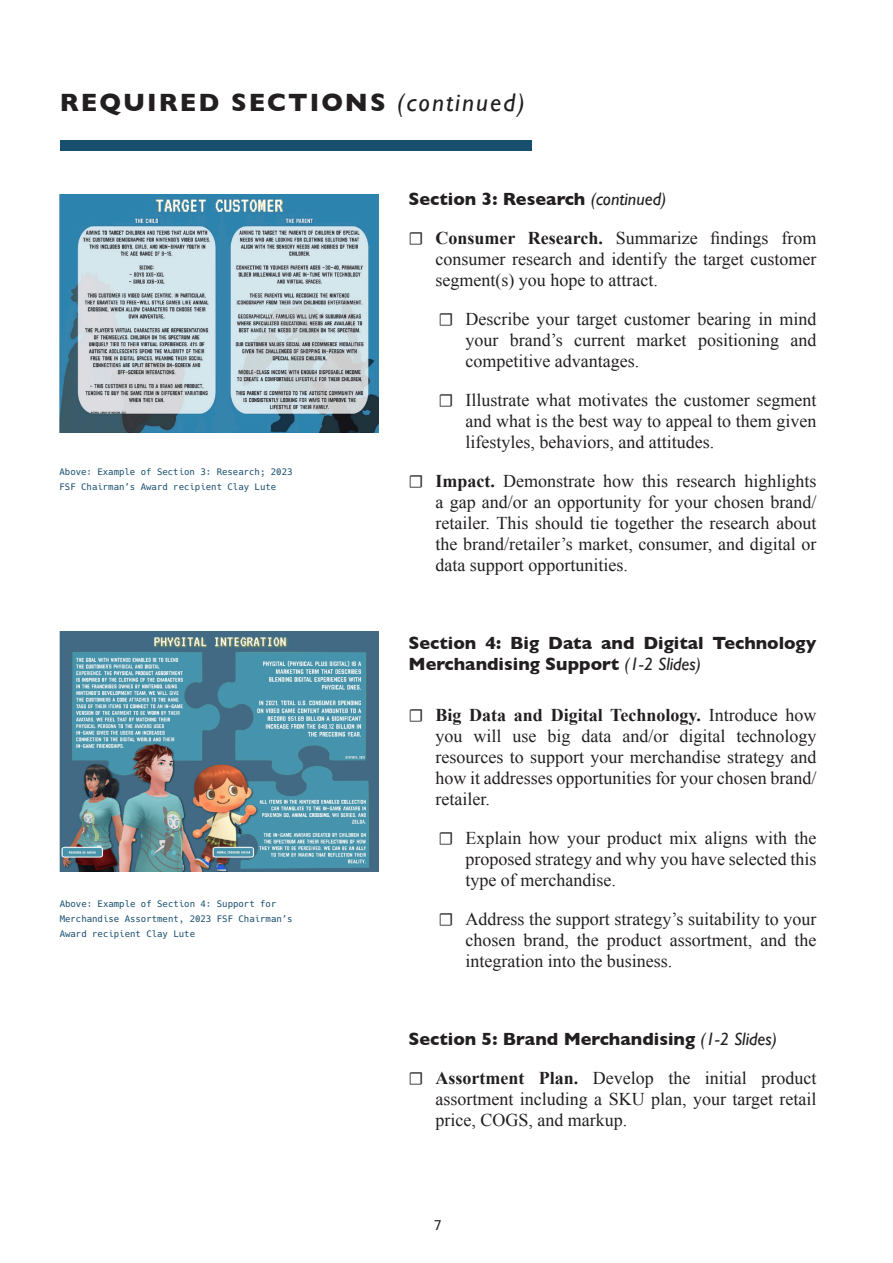
<style>
.page{position:relative;width:893px;height:1263px;background:#fff}
.page>*{position:absolute;margin:0;border:0;box-sizing:border-box;transform-origin:0 0}
.Headline_-_Small{font:700 25.5px "Gill Sans";letter-spacing:.08em;color:#231f20}
.t1{font:18px/21px "Times New Roman";color:#231f20;text-align:justify}
.Body_Text_-_For_Excerpt{font:700 18px/21px "Gill Sans";color:#231f20}
.t2{font:13.5px "Hack";color:#231f20}
.Caption_Text{font:9px/15px "Hack";color:#184e6e}
.s1{font-weight:400;font-style:italic}
.s2{font-family:"Minion Pro"}
.s3{font-weight:700}
</style>
<div class="page">
<div style="left:60px;top:140px;width:471px;height:11px;background:#184e6e"></div>
<img style="left:60px;top:194px;width:318px;height:238px">
<img style="left:60px;top:631px;width:318px;height:240px">
<p class="Headline_-_Small" style="left:60px;top:83px;width:467px">REQUIRED SECTIONS <span class="s1">(continued)</span></p>
<p class="Caption_Text" style="left:60px;top:464px;width:234px">Above: Example of Section 3: Research; 2023<br>FSF Chairman’s Award recipient Clay Lute</p>
<p class="Caption_Text" style="left:60px;top:896px;width:234px">Above: Example of Section 4: Support for<br>Merchandise Assortment, 2023 FSF Chairman’s<br>Award recipient Clay Lute</p>
<p class="Body_Text_-_For_Excerpt" style="left:408px;top:188px;width:259px">Section 3: Research <span class="s1">(continued)</span></p>
<p class="t1" style="left:435px;top:227px;width:382px;text-indent:-27px"><span class="s2">☐</span> <span class="s3">Consumer Research.</span> Summarize findings from consumer research and identify the target customer segment(s) you hope to attract.</p>
<p class="t1" style="left:465px;top:308px;width:352px;text-indent:-27px"><span class="s2">☐</span> Describe your target customer bearing in mind your brand’s current market positioning and competitive advantages.</p>
<p class="t1" style="left:465px;top:389px;width:353px;text-indent:-27px"><span class="s2">☐</span> Illustrate what motivates the customer segment and what is the best way to appeal to them given lifestyles, behaviors, and attitudes.</p>
<p class="t1" style="left:435px;top:470px;width:382px;text-indent:-27px"><span class="s2">☐</span> <span class="s3">Impact.</span> Demonstrate how this research highlights a gap and/or an opportunity for your chosen brand/ retailer. This should tie together the research about the brand/retailer’s market, consumer, and digital or data support opportunities.</p>
<p class="Body_Text_-_For_Excerpt" style="left:408px;top:632px;width:409px">Section 4: Big Data and Digital Technology<br>Merchandising Support <span class="s1">(1-2 Slides)</span></p>
<p class="t1" style="left:435px;top:704px;width:382px;text-indent:-27px"><span class="s2">☐</span> <span class="s3">Big Data and Digital Technology.</span> Introduce how you will use big data and/or digital technology resources to support your merchandise strategy and how it addresses opportunities for your chosen brand/ retailer.</p>
<p class="t1" style="left:465px;top:827px;width:352px;text-indent:-27px"><span class="s2">☐</span> Explain how your product mix aligns with the proposed strategy and why you have selected this type of merchandise.</p>
<p class="t1" style="left:465px;top:908px;width:352px;text-indent:-27px"><span class="s2">☐</span> Address the support strategy’s suitability to your chosen brand, the product assortment, and the integration into the business.</p>
<p class="Body_Text_-_For_Excerpt" style="left:408px;top:1028px;width:370px">Section 5: Brand Merchandising <span class="s1">(1-2 Slides)</span></p>
<p class="t1" style="left:435px;top:1067px;width:382px;text-indent:-27px"><span class="s2">☐</span> <span class="s3">Assortment Plan.</span> Develop the initial product assortment including a SKU plan, your target retail price, COGS, and markup.</p>
<p class="t2" style="left:434px;top:1216px;width:10px">7</p>
</div>
